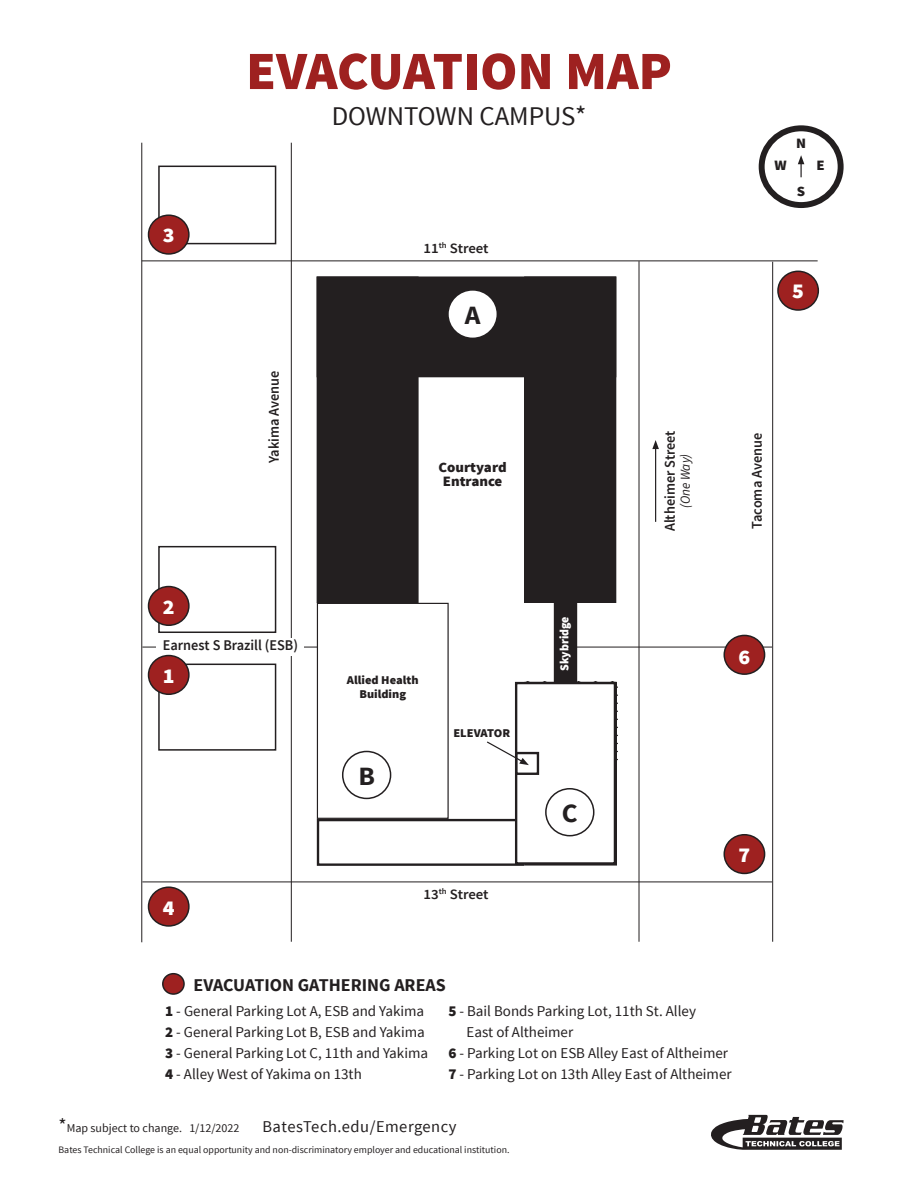
<style>
.page{position:relative;width:918px;height:1188px;background:#fff}
.page>*{position:absolute;margin:0;border:0;box-sizing:border-box;transform-origin:0 0}
.t1{font:900 54px "Source Sans Pro";color:#9e2120}
.t2{font:27px "Source Sans Pro";color:#231f20}
.t3{font:700 26.4px "Source Sans Pro";color:#231f20;scale:1.04 1}
.t4{font:900 21px "Source Sans Pro";color:#fff;scale:1.04 1}
.t5{font:700 18px "Source Sans Pro";color:#231f20}
.t6{font:16.5px "Source Sans Pro";letter-spacing:.03em;color:#231f20}
.t7{font:15px/21px "Source Sans Pro";color:#231f20}
.t8{font:600 14.85px "Source Sans Pro";color:#231f20;scale:.96 1}
.t9{font:900 14.25px "Source Sans Pro";color:#231f20;scale:1.04 1}
.t10{font:600 14.25px "Source Sans Pro";color:#231f20;scale:1.04 1}
.t11{font:italic 13.65px "Source Sans Pro";color:#231f20;scale:.96 1}
.t12{font:900 12.3px "Source Sans Pro";color:#fff;scale:.96 1}
.t13{font:12px "Source Sans Pro";color:#231f20}
.t14{font:900 11.85px/14.2px "Source Sans Pro";color:#231f20;text-align:center;scale:1.04 1}
.t15{font:9.9px "Source Sans Pro";color:#231f20}
.s1{font-weight:900}
.s2{font-size:19.5px}
</style>
<div class="page">
<hr style="left:142px;top:647px;width:630px;height:1px;background:#231f20">
<div style="left:322px;top:626px;width:246px;height:38px;background:#fff"></div>
<hr style="left:639px;top:261px;width:1px;height:681px;background:#231f20">
<hr style="left:142px;top:261px;width:676px;height:1px;background:#231f20">
<hr style="left:772px;top:262px;width:1px;height:680px;background:#231f20">
<div style="left:317px;top:603px;width:132px;height:216px;border:1px solid #231f20"></div>
<hr style="left:142px;top:882px;width:630px;height:1px;background:#231f20">
<hr style="left:291px;top:143px;width:1px;height:799px;background:#231f20">
<hr style="left:141px;top:143px;width:1px;height:799px;background:#231f20">
<div style="left:342px;top:751px;width:49px;height:48px;border:2px solid #231f20;border-radius:50%"></div>
<div style="left:157px;top:639px;width:147px;height:17px;background:#fff"></div>
<div style="left:158px;top:664px;width:118px;height:87px;border:2px solid #231f20"></div>
<div style="left:158px;top:546px;width:118px;height:87px;border:2px solid #231f20"></div>
<div style="left:158px;top:166px;width:118px;height:78px;border:2px solid #231f20"></div>
<div style="left:317px;top:277px;width:101px;height:325px;background:#231f20"></div>
<div style="left:525px;top:277px;width:91px;height:325px;background:#231f20"></div>
<div style="left:524px;top:277px;width:92px;height:326px;border:1px solid #231f20"></div>
<div style="left:317px;top:277px;width:299px;height:100px;background:#231f20"></div>
<div style="left:317px;top:819px;width:207px;height:47px;border:2px solid #231f20"></div>
<div style="left:449px;top:291px;width:48px;height:47px;background:#fff;border-radius:50%"></div>
<div style="left:759px;top:125px;width:85px;height:83px;border:6px solid #231f20;border-radius:50%"></div>
<svg style="left:798px;top:155px;width:6px;height:22px"></svg>
<div style="left:554px;top:601px;width:23px;height:81px;background:#231f20"></div>
<div style="left:516px;top:683px;width:99px;height:180px;background:#fff"></div>
<div style="left:515px;top:682px;width:101px;height:183px;border:2px solid #231f20"></div>
<hr style="left:655px;top:447px;width:1px;height:75px;background:#231f20">
<svg style="left:652px;top:440px;width:7px;height:9px"></svg>
<svg style="left:485px;top:682px;width:132px;height:150px"></svg>
<svg style="left:711px;top:1115px;width:133px;height:35px"></svg>
<div style="left:149px;top:656px;width:40px;height:38px;background:#9e2120;border-radius:50%"></div>
<div style="left:148px;top:655px;width:42px;height:40px;border:2px solid #231f20;border-radius:50%"></div>
<div style="left:149px;top:887px;width:40px;height:39px;background:#9e2120;border-radius:50%"></div>
<div style="left:148px;top:886px;width:42px;height:41px;border:2px solid #231f20;border-radius:50%"></div>
<div style="left:149px;top:587px;width:40px;height:38px;background:#9e2120;border-radius:50%"></div>
<div style="left:148px;top:586px;width:42px;height:40px;border:2px solid #231f20;border-radius:50%"></div>
<div style="left:149px;top:215px;width:40px;height:39px;background:#9e2120;border-radius:50%"></div>
<div style="left:148px;top:214px;width:42px;height:41px;border:2px solid #231f20;border-radius:50%"></div>
<div style="left:724px;top:635px;width:41px;height:39px;background:#9e2120;border-radius:50%"></div>
<div style="left:723px;top:635px;width:42px;height:40px;border:2px solid #231f20;border-radius:50%"></div>
<div style="left:724px;top:835px;width:41px;height:38px;background:#9e2120;border-radius:50%"></div>
<div style="left:723px;top:834px;width:42px;height:40px;border:2px solid #231f20;border-radius:50%"></div>
<div style="left:163px;top:974px;width:21px;height:20px;background:#9e2120;border-radius:50%"></div>
<div style="left:162px;top:973px;width:23px;height:22px;border:2px solid #231f20;border-radius:50%"></div>
<div style="left:778px;top:271px;width:40px;height:39px;background:#9e2120;border-radius:50%"></div>
<div style="left:777px;top:271px;width:42px;height:40px;border:2px solid #231f20;border-radius:50%"></div>
<p class="t4" style="left:163px;top:222px;width:13px">3</p>
<p class="t1" style="left:246px;top:36px;width:427px">EVACUATION MAP</p>
<p class="t2" style="left:332px;top:99px;width:256px">DOWNTOWN CAMPUS*</p>
<p class="t10" style="left:423px;top:239px;width:64px">11<sup>th</sup> Street</p>
<p class="t8" style="left:264px;top:463px;width:98px;rotate:-90deg">Yakima Avenue</p>
<p class="t3" style="left:465px;top:298px;width:17px">A</p>
<p class="t9" style="left:439px;top:458px;width:67px">Courtyard</p>
<p class="t9" style="left:443px;top:472px;width:59px">Entrance</p>
<p class="t8" style="left:661px;top:531px;width:107px;rotate:-90deg">Altheimer Street</p>
<p class="t11" style="left:677px;top:508px;width:59px;rotate:-90deg">(One Way)</p>
<p class="t9" style="left:796px;top:134px;width:11px">N</p>
<p class="t9" style="left:797px;top:182px;width:10px">S</p>
<p class="t9" style="left:775px;top:156px;width:13px">W</p>
<p class="t9" style="left:817px;top:156px;width:9px">E</p>
<p class="t4" style="left:792px;top:278px;width:13px">5</p>
<p class="t8" style="left:748px;top:529px;width:101px;rotate:-90deg">Tacoma Avenue</p>
<p class="t4" style="left:163px;top:593px;width:13px">2</p>
<p class="t8" style="left:163px;top:635px;width:142px">Earnest S Brazill (ESB)</p>
<p class="t4" style="left:163px;top:662px;width:13px">1</p>
<p class="t4" style="left:163px;top:894px;width:13px">4</p>
<p class="t14" style="left:347px;top:673px;width:70px">Allied Health<br>Building</p>
<p class="t3" style="left:358px;top:759px;width:17px">B</p>
<p class="t14" style="left:453px;top:727px;width:56px">ELEVATOR</p>
<p class="t10" style="left:423px;top:885px;width:64px">13<sup>th</sup> Street</p>
<p class="t12" style="left:557px;top:671px;width:58px;rotate:-90deg">Skybridge</p>
<p class="t3" style="left:562px;top:796px;width:17px">C</p>
<p class="t4" style="left:739px;top:643px;width:13px">6</p>
<p class="t4" style="left:739px;top:842px;width:13px">7</p>
<p class="t5" style="left:194px;top:974px;width:254px">EVACUATION GATHERING AREAS</p>
<p class="t7" style="left:165px;top:1001px;width:261px"><span class="s1">1</span> - General Parking Lot A, ESB and Yakima</p>
<p class="t7" style="left:165px;top:1022px;width:261px"><span class="s1">2</span> - General Parking Lot B, ESB and Yakima</p>
<p class="t7" style="left:165px;top:1043px;width:265px"><span class="s1">3</span> - General Parking Lot C, 11th and Yakima</p>
<p class="t7" style="left:165px;top:1064px;width:198px"><span class="s1">4</span> - Alley West of Yakima on 13th</p>
<p class="t7" style="left:467px;top:1001px;width:231px;text-indent:-18px"><span class="s1">5</span> - Bail Bonds Parking Lot, 11th St. Alley<br>East of Altheimer</p>
<p class="t7" style="left:448px;top:1043px;width:281px"><span class="s1">6</span> - Parking Lot on ESB Alley East of Altheimer</p>
<p class="t7" style="left:448px;top:1064px;width:285px"><span class="s1">7</span> - Parking Lot on 13th Alley East of Altheimer</p>
<p class="t13" style="left:59px;top:1121px;width:182px"><span class="s2">*</span>Map subject to change. 1/12/2022</p>
<p class="t6" style="left:263px;top:1116px;width:196px">BatesTech.edu/Emergency</p>
<p class="t15" style="left:59px;top:1143px;width:452px">Bates Technical College is an equal opportunity and non-discriminatory employer and educational institution.</p>
</div>
